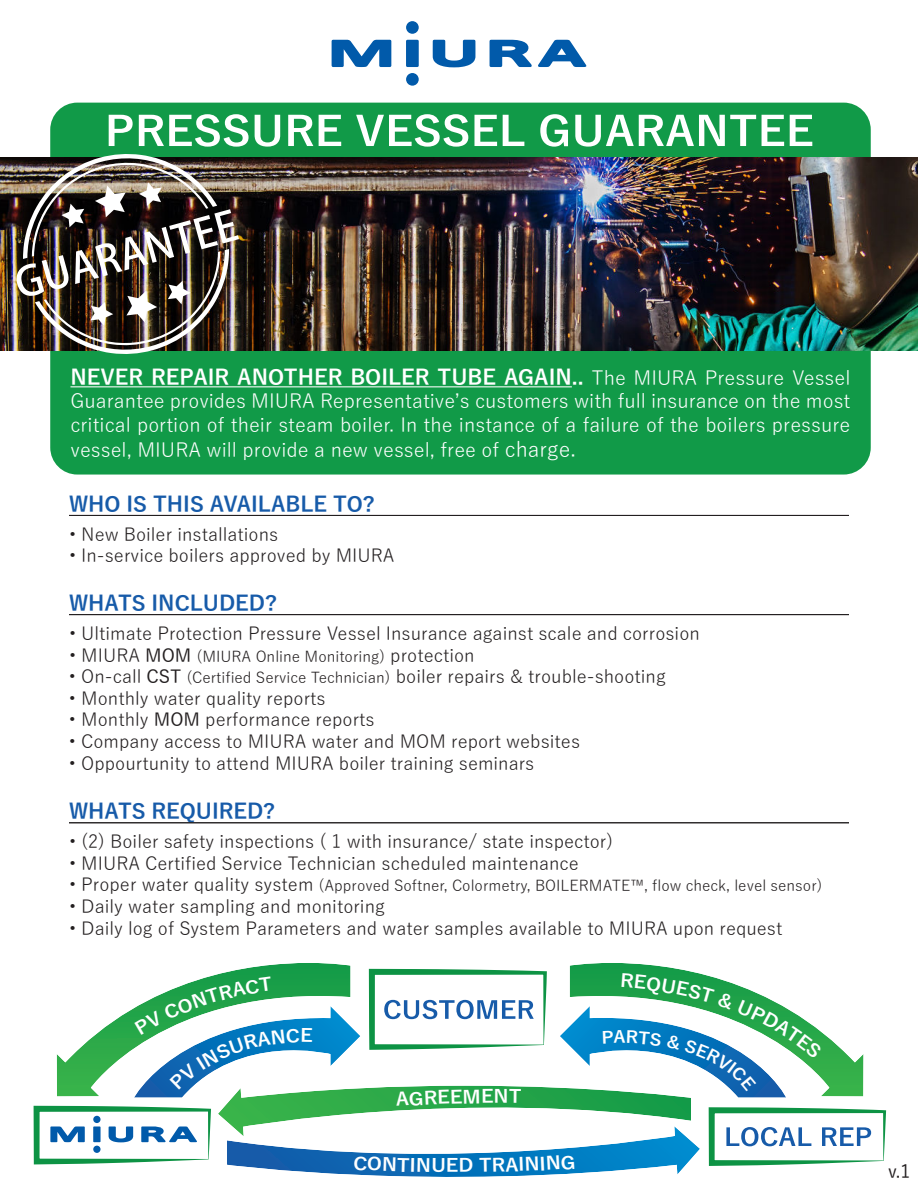
<style>
.page{position:relative;width:918px;height:1188px;background:#fff}
.page>*{position:absolute;margin:0;border:0;box-sizing:border-box;transform-origin:0 0}
.t1{font:700 21px "Yu Gothic";color:#fff}
.t2{font:700 21px "Yu Gothic";color:#175ba9}
.t3{font:19.5px/23.4px "Yu Gothic";color:#fff}
.t4{font:18px/21.6px "Yu Gothic";color:#231f20}
.t5{font:700 18px "Yu Gothic";color:#fff;scale:1.08 1}
.t6{font:500 18px "Yu Gothic";color:#231f20}
.t7{font:700 16.5px "Yu Gothic";color:#fff;scale:1.08 1}
.t8{font:15px "Yu Gothic";color:#231f20}
.s1{font-weight:400;font-size:19.5px}
.s2{font-size:21px}
.s3{font-size:18px}
.s4{font-weight:500;font-size:18px}
.s5{font-weight:500}
.s6{font-size:15px}
</style>
<div class="page">
<svg style="left:332px;top:40px;width:59px;height:27px"></svg>
<svg style="left:490px;top:40px;width:97px;height:27px"></svg>
<div style="left:406px;top:40px;width:13px;height:27px;background:#015aaa;border-radius:2px"></div>
<div style="left:406px;top:21px;width:13px;height:13px;background:#015aaa;border-radius:50%"></div>
<div style="left:406px;top:73px;width:13px;height:13px;background:#015aaa;border-radius:50%"></div>
<svg style="left:433px;top:40px;width:42px;height:27px"></svg>
<hr style="left:69px;top:614px;width:780px;height:1px;background:#231f20">
<hr style="left:69px;top:822px;width:780px;height:1px;background:#231f20">
<hr style="left:69px;top:515px;width:780px;height:1px;background:#231f20">
<div style="left:50px;top:103px;width:821px;height:372px;background:#119a48;border-radius:27px"></div>
<img style="left:0;top:157px;width:918px;height:194px">
<img style="left:15px;top:150px;width:224px;height:208px">
<hr style="left:71px;top:386px;width:501px;height:1px;background:#fff">
<svg style="left:109px;top:115px;width:24px;height:31px"></svg>
<svg style="left:139px;top:114px;width:110px;height:33px"></svg>
<svg style="left:255px;top:115px;width:25px;height:32px"></svg>
<svg style="left:288px;top:115px;width:25px;height:31px"></svg>
<svg style="left:319px;top:115px;width:22px;height:31px"></svg>
<svg style="left:356px;top:114px;width:112px;height:33px"></svg>
<svg style="left:474px;top:115px;width:23px;height:31px"></svg>
<svg style="left:503px;top:115px;width:21px;height:31px"></svg>
<svg style="left:540px;top:114px;width:28px;height:33px"></svg>
<svg style="left:575px;top:115px;width:181px;height:32px"></svg>
<svg style="left:762px;top:115px;width:22px;height:31px"></svg>
<svg style="left:790px;top:115px;width:22px;height:31px"></svg>
<svg style="left:34px;top:963px;width:852px;height:214px"></svg>
<p class="t1" style="left:70px;top:367px;width:782px">NEVER REPAIR ANOTHER BOILER TUBE AGAIN.. <span class="s1">The MIURA Pressure Vessel</span></p>
<p class="t3" style="left:70px;top:387px;width:781px">Guarantee provides MIURA Representativeʼs customers with full insurance on the most critical portion of their steam boiler. In the instance of a failure of the boilers pressure</p>
<p class="t3" style="left:70px;top:438px;width:507px">vessel, MIURA will provide a new vessel, free of <span class="s2">charge.</span></p>
<p class="t2" style="left:69px;top:494px;width:307px">WHO IS THIS AVAILABLE TO?</p>
<p class="t4" style="left:69px;top:524px;width:327px">ï New Boiler installations<br>ï In-service boilers approved by MIURA</p>
<p class="t2" style="left:69px;top:593px;width:210px">WHATS INCLUDED?</p>
<p class="t4" style="left:69px;top:623px;width:632px">ï Ultimate Protection Pressure Vessel Insurance against scale and corrosion</p>
<p class="t8" style="left:69px;top:649px;width:407px"><span class="s3">ï MIURA</span> <span class="s4">MOM</span> (MIURA Online Monitoring) <span class="s3">protection</span></p>
<p class="t4" style="left:69px;top:666px;width:598px">ï On-call <span class="s5">CST</span> <span class="s6">(Certified Service Technician)</span> boiler repairs &amp; trouble-shooting ï Monthly water quality reports<br>ï Monthly <span class="s5">MOM</span> performance reports<br>ï Company access to MIURA water and MOM report websites<br>ï Oppourtunity to attend MIURA boiler training seminars</p>
<p class="t2" style="left:69px;top:801px;width:208px">WHATS REQUIRED?</p>
<p class="t4" style="left:69px;top:831px;width:546px">ï (2) Boiler safety inspections ( 1 with insurance/ state inspector) ï MIURA Certified Service Technician scheduled maintenance</p>
<p class="t8" style="left:69px;top:878px;width:755px"><span class="s3">ï Proper water quality system</span> (Approved Softner, Colormetry, BOILERMATE™, flow check, level sensor)</p>
<p class="t4" style="left:69px;top:896px;width:715px">ï Daily water sampling and monitoring<br>ï Daily log of System Parameters and water samples available to MIURA upon request</p>
<p class="t5" style="left:481px;top:1088px;width:27px">EN</p>
<p class="t5" style="left:446px;top:1157px;width:27px">ED</p>
<p class="t7" style="left:614px;top:1029px;width:13px">A</p>
<p class="t6" style="left:888px;top:1163px;width:24px">v.1</p>
</div>
